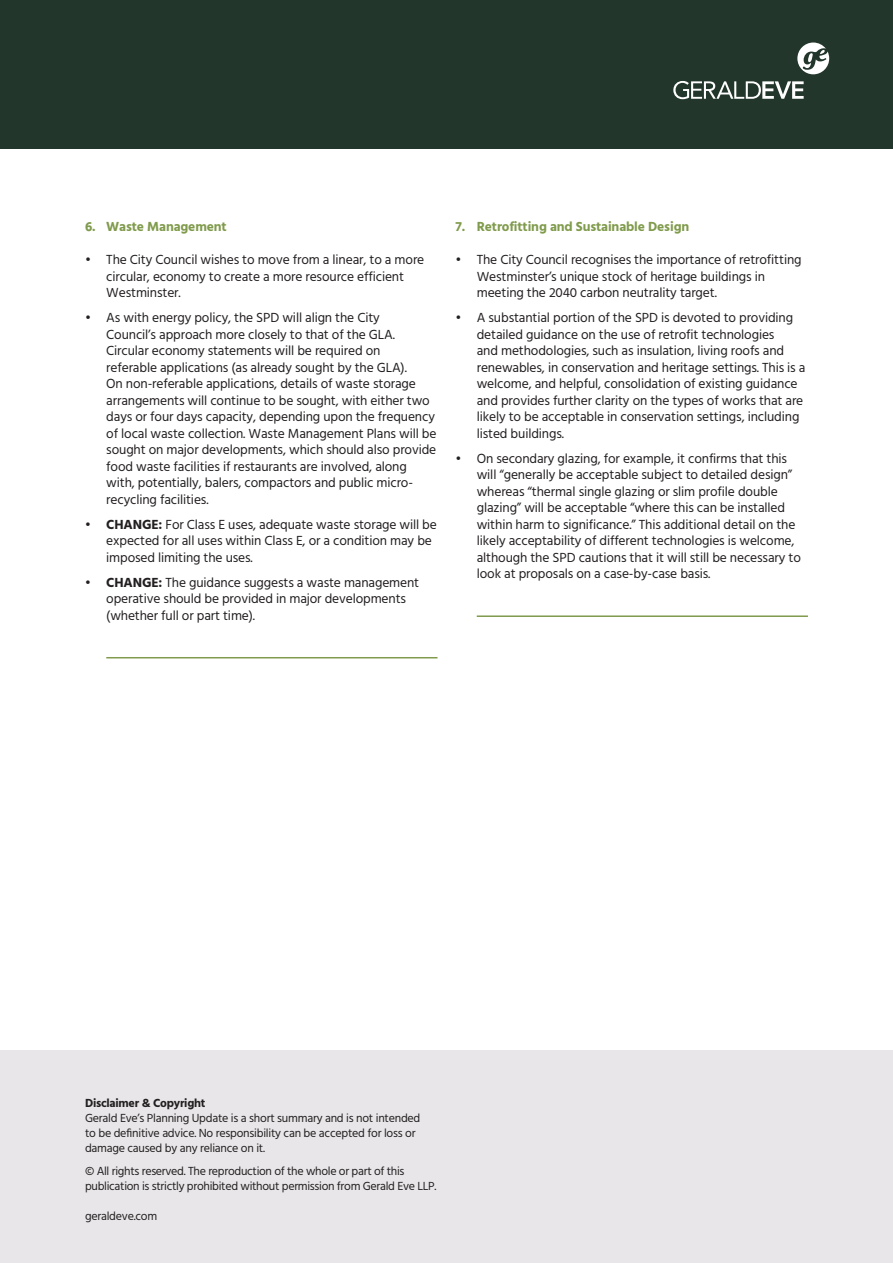
<style>
.page{position:relative;width:893px;height:1263px;background:#fff}
.page>*{position:absolute;margin:0;border:0;box-sizing:border-box;transform-origin:0 0}
.t1{font:13.5px/16.5px "Hind";letter-spacing:-.01em;color:#231f20}
.t2{font:700 13.5px "Hind";letter-spacing:-.01em;color:#809b4c}
.t3{font:12px/15px "Hind";letter-spacing:-.02em;color:#231f20}
.t4{font:700 12px "Hind";letter-spacing:-.02em;color:#231f20}
.s1{font-weight:700}
</style>
<div class="page">
<div style="left:0;top:0;width:893px;height:149px;background:#22362b"></div>
<svg style="left:797px;top:43px;width:32px;height:31px"></svg>
<svg style="left:673px;top:81px;width:131px;height:18px"></svg>
<div style="left:0;top:1050px;width:893px;height:213px;background:#e8e6e8"></div>
<hr style="left:106px;top:657px;width:331px;height:1px;background:#809b4c">
<hr style="left:477px;top:615px;width:331px;height:2px;background:#809b4c">
<p class="t2" style="left:85px;top:218px;width:143px">6. Waste Management</p>
<p class="t1" style="left:106px;top:252px;width:319px;text-indent:-21px">• The City Council wishes to move from a linear, to a more circular, economy to create a more resource efficient<br>Westminster.</p>
<p class="t1" style="left:106px;top:310px;width:332px;text-indent:-21px">• As with energy policy, the SPD will align the City<br>Council’s approach more closely to that of the GLA.<br>Circular economy statements will be required on<br>referable applications (as already sought by the GLA).<br>On non-referable applications, details of waste storage arrangements will continue to be sought, with either two days or four days capacity, depending upon the frequency of local waste collection. Waste Management Plans will be sought on major developments, which should also provide food waste facilities if restaurants are involved, along with, potentially, balers, compactors and public micro&shy;recycling facilities.</p>
<p class="t1" style="left:106px;top:516px;width:332px;text-indent:-21px"><span class="s1">• CHANGE:</span> For Class E uses, adequate waste storage will be expected for all uses within Class E, or a condition may be imposed limiting the uses.</p>
<p class="t1" style="left:106px;top:574px;width:314px;text-indent:-21px"><span class="s1">• CHANGE:</span> The guidance suggests a waste management operative should be provided in major developments (whether full or part time).</p>
<p class="t2" style="left:455px;top:218px;width:235px">7. Retrofitting and Sustainable Design</p>
<p class="t1" style="left:477px;top:252px;width:326px;text-indent:-21px">• The City Council recognises the importance of retrofitting<br>Westminster’s unique stock of heritage buildings in meeting the 2040 carbon neutrality target.</p>
<p class="t1" style="left:477px;top:310px;width:330px;text-indent:-21px">• A substantial portion of the SPD is devoted to providing detailed guidance on the use of retrofit technologies<br>and methodologies, such as insulation, living roofs and renewables, in conservation and heritage settings. This is a welcome, and helpful, consolidation of existing guidance and provides further clarity on the types of works that are likely to be acceptable in conservation settings, including listed buildings.</p>
<p class="t1" style="left:477px;top:450px;width:326px;text-indent:-21px">• On secondary glazing, for example, it confirms that this will “generally be acceptable subject to detailed design” whereas “thermal single glazing or slim profile double glazing” will be acceptable “where this can be installed within harm to significance.” This additional detail on the likely acceptability of different technologies is welcome, although the SPD cautions that it will still be necessary to look at proposals on a case-by-case basis.</p>
<p class="t4" style="left:85px;top:1096px;width:122px">Disclaimer &amp; Copyright</p>
<p class="t3" style="left:85px;top:1111px;width:337px">Gerald Eve’s Planning Update is a short summary and is not intended to be definitive advice. No responsibility can be accepted for loss or damage caused by any reliance on it.</p>
<p class="t3" style="left:85px;top:1164px;width:353px">© All rights reserved. The reproduction of the whole or part of this publication is strictly prohibited without permission from Gerald Eve LLP.</p>
<p class="t3" style="left:85px;top:1209px;width:74px">geraldeve.com</p>
</div>
